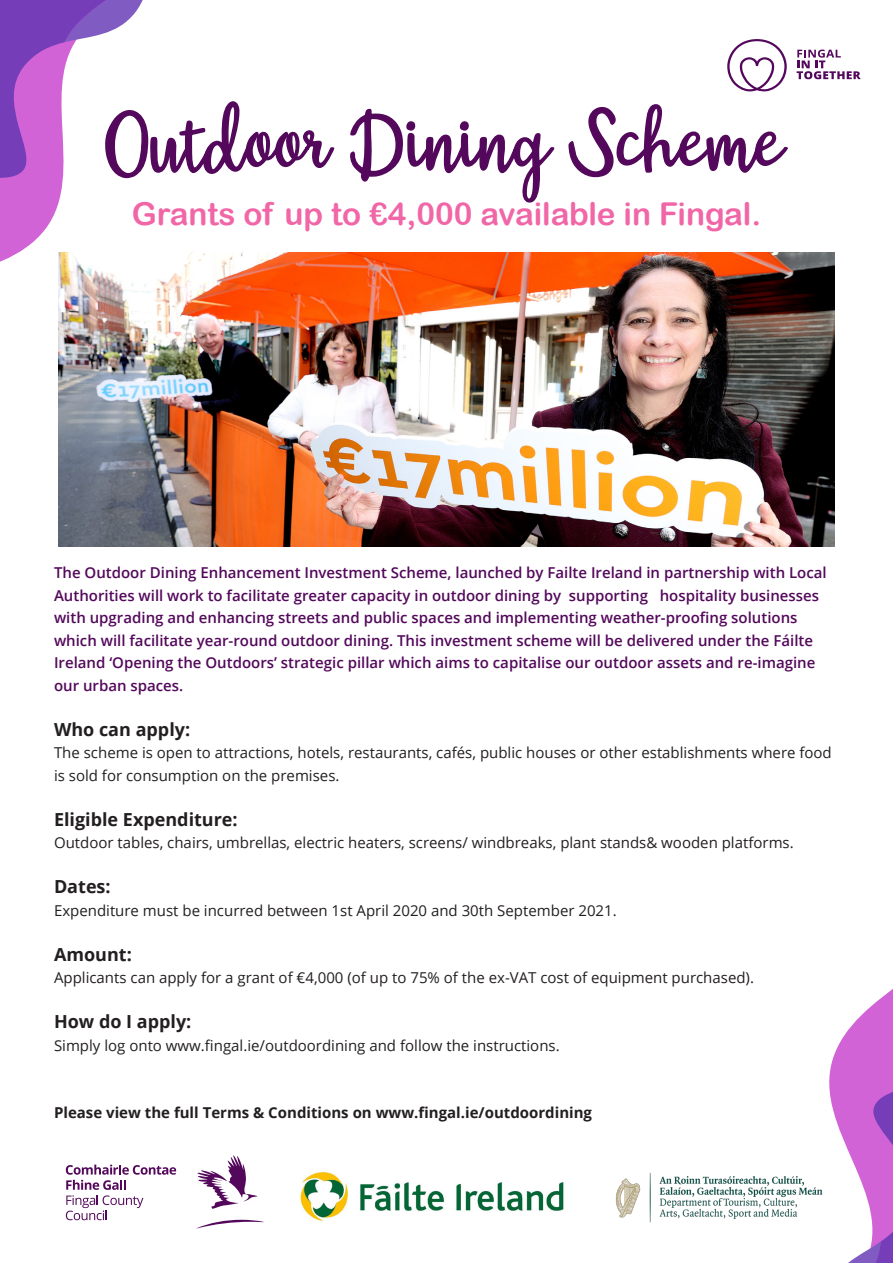
<style>
.page{position:relative;width:893px;height:1263px;background:#fff}
.page>*{position:absolute;margin:0;border:0;box-sizing:border-box;transform-origin:0 0}
.t1{font:31.5px "Arial Rounded MT Bold";color:#f166a7}
.t2{font:700 18px "Open Sans";color:#231f20}
.t3{font:600 15px/22.5px "Open Sans";color:#53085b}
.t4{font:15px/22.5px "Open Sans";color:#231f20}
.t5{font:700 15px "Open Sans";color:#231f20}
</style>
<div class="page">
<svg style="left:225px;top:101px;width:563px;height:102px"></svg>
<svg style="left:829px;top:989px;width:64px;height:274px"></svg>
<svg style="left:182px;top:109px;width:43px;height:65px"></svg>
<svg style="left:0;top:0;width:182px;height:262px"></svg>
<svg style="left:66px;top:1164px;width:110px;height:56px"></svg>
<svg style="left:197px;top:1155px;width:60px;height:54px"></svg>
<svg style="left:197px;top:1220px;width:66px;height:8px"></svg>
<img style="left:58px;top:252px;width:777px;height:295px">
<img style="left:300px;top:1171px;width:264px;height:51px">
<img style="left:615px;top:1162px;width:224px;height:71px">
<svg style="left:797px;top:50px;width:64px;height:29px"></svg>
<svg style="left:727px;top:39px;width:60px;height:53px"></svg>
<p class="t1" style="left:132px;top:196px;width:631px">Grants of up to €4,000 available in Fingal.</p>
<p class="t3" style="left:54px;top:561px;width:774px">The Outdoor Dining Enhancement Investment Scheme, launched by Failte Ireland in partnership with Local Authorities will work to facilitate greater capacity in outdoor dining by supporting hospitality businesses with upgrading and enhancing streets and public spaces and implementing weather-proofing solutions which will facilitate year-round outdoor dining. This investment scheme will be delivered under the Fáilte Ireland ‘Opening the Outdoors’ strategic pillar which aims to capitalise our outdoor assets and re-imagine our urban spaces.</p>
<p class="t2" style="left:54px;top:716px;width:138px">Who can apply:</p>
<p class="t4" style="left:54px;top:741px;width:779px">The scheme is open to attractions, hotels, restaurants, cafés, public houses or other establishments where food is sold for consumption on the premises.</p>
<p class="t2" style="left:54px;top:806px;width:185px">Eligible Expenditure:</p>
<p class="t4" style="left:54px;top:831px;width:741px">Outdoor tables, chairs, umbrellas, electric heaters, screens/ windbreaks, plant stands&amp; wooden platforms.</p>
<p class="t2" style="left:54px;top:874px;width:58px">Dates:</p>
<p class="t4" style="left:54px;top:899px;width:564px">Expenditure must be incurred between 1st April 2020 and 30th September 2021.</p>
<p class="t2" style="left:54px;top:941px;width:79px">Amount:</p>
<p class="t4" style="left:54px;top:966px;width:701px">Applicants can apply for a grant of €4,000 (of up to 75% of the ex-VAT cost of equipment purchased).</p>
<p class="t2" style="left:54px;top:1009px;width:139px">How do I apply:</p>
<p class="t4" style="left:54px;top:1034px;width:507px">Simply log onto www.fingal.ie/outdoordining and follow the instructions.</p>
<p class="t5" style="left:54px;top:1102px;width:540px">Please view the full Terms &amp; Conditions on www.fingal.ie/outdoordining</p>
</div>
